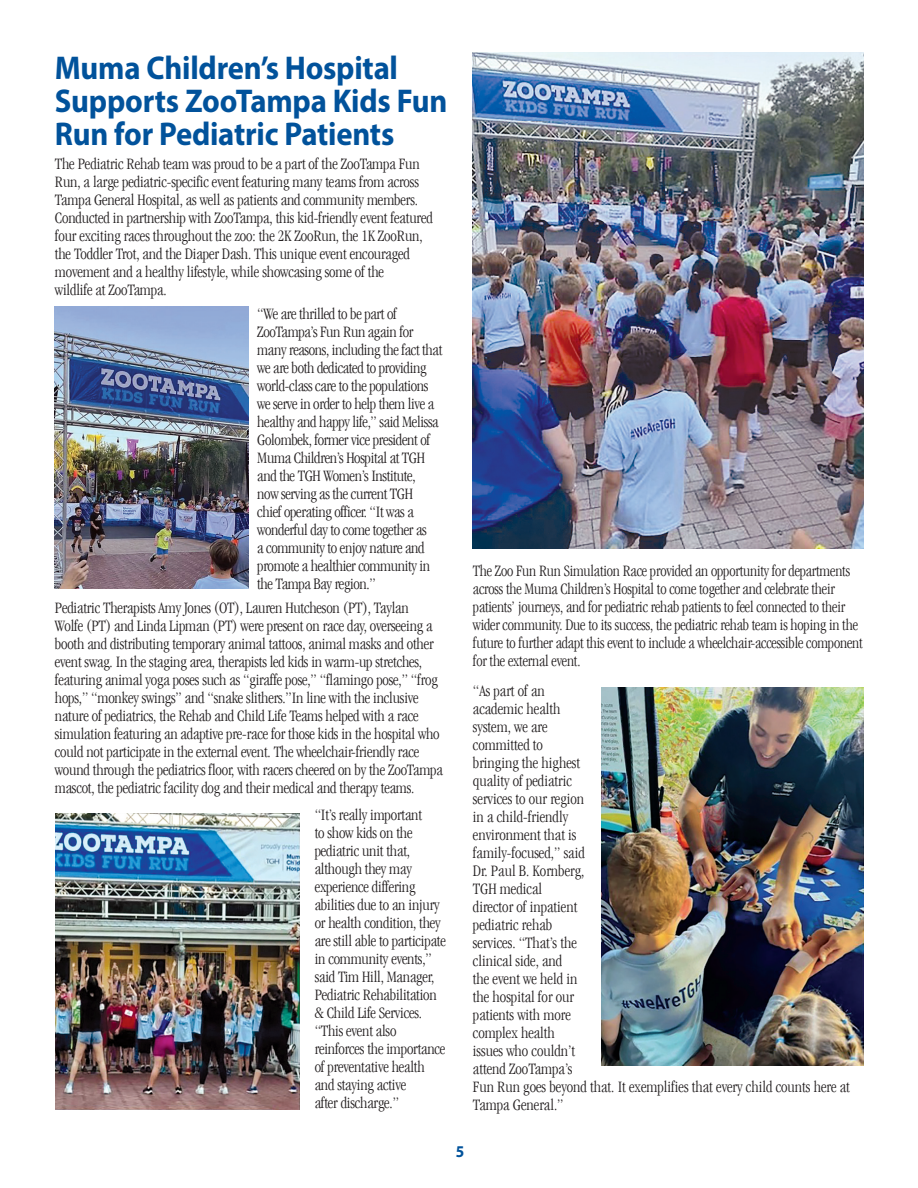
<style>
.page{position:relative;width:918px;height:1188px;background:#fff}
.page>*{position:absolute;margin:0;border:0;box-sizing:border-box;transform-origin:0 0}
.head_22-22_master{font:700 33px/33px "Myriad Pro";letter-spacing:-.005em;color:#01529b;scale:.93 1}
.txt_11-12_master{font:300 condensed 16.5px/18px "Garamond LT";letter-spacing:-.01em;color:#231f20}
.t1{font:700 16.5px "Myriad Pro";color:#01529b;scale:.93 1}
</style>
<div class="page">
<img style="left:602px;top:688px;width:261px;height:378px">
<img style="left:473px;top:52px;width:391px;height:497px">
<img style="left:55px;top:814px;width:245px;height:296px">
<img style="left:54px;top:306px;width:194px;height:283px">
<p class="head_22-22_master" style="left:55px;top:50px;width:424px">Muma Children’s Hospital<br>Supports ZooTampa Kids Fun<br>Run for Pediatric Patients</p>
<p class="txt_11-12_master" style="left:55px;top:155px;width:379px">The Pediatric Rehab team was proud to be a part of the ZooTampa Fun Run, a large pediatric-specific event featuring many teams from across Tampa General Hospital, as well as patients and community members.<br>Conducted in partnership with ZooTampa, this kid-friendly event featured four exciting races throughout the zoo: the 2K ZooRun, the 1K ZooRun, the Toddler Trot, and the Diaper Dash. This unique event encouraged movement and a healthy lifestyle, while showcasing some of the<br>wildlife at ZooTampa.</p>
<p class="txt_11-12_master" style="left:257px;top:305px;width:187px">“We are thrilled to be part of<br>ZooTampa’s Fun Run again for many reasons, including the fact that we are both dedicated to providing world-class care to the populations we serve in order to help them live a healthy and happy life,” said Melissa<br>Golombek, former vice president of<br>Muma Children’s Hospital at TGH and the TGH Women’s Institute,<br>now serving as the current TGH<br>chief operating officer. “It was a wonderful day to come together as<br>a community to enjoy nature and promote a healthier community in the Tampa Bay region.”</p>
<p class="txt_11-12_master" style="left:55px;top:599px;width:390px">Pediatric Therapists Amy Jones (OT), Lauren Hutcheson (PT), Taylan<br>Wolfe (PT) and Linda Lipman (PT) were present on race day, overseeing a booth and distributing temporary animal tattoos, animal masks and other event swag. In the staging area, therapists led kids in warm-up stretches, featuring animal yoga poses such as “giraffe pose,” “flamingo pose,” “frog hops,” “monkey swings” and “snake slithers.”In line with the inclusive nature of pediatrics, the Rehab and Child Life Teams helped with a race simulation featuring an adaptive pre-race for those kids in the hospital who could not participate in the external event. The wheelchair-friendly race wound through the pediatrics floor, with racers cheered on by the ZooTampa mascot, the pediatric facility dog and their medical and therapy teams.</p>
<p class="txt_11-12_master" style="left:315px;top:806px;width:133px">“It’s really important<br>to show kids on the pediatric unit that, although they may experience differing abilities due to an injury or health condition, they are still able to participate in community events,” said Tim Hill, Manager,<br>Pediatric Rehabilitation &amp; Child Life Services. “This event also reinforces the importance of preventative health and staying active<br>after discharge.”</p>
<p class="txt_11-12_master" style="left:473px;top:562px;width:391px">The Zoo Fun Run Simulation Race provided an opportunity for departments across the Muma Children’s Hospital to come together and celebrate their patients’ journeys, and for pediatric rehab patients to feel connected to their wider community. Due to its success, the pediatric rehab team is hoping in the future to further adapt this event to include a wheelchair-accessible component for the external event.</p>
<p class="txt_11-12_master" style="left:473px;top:682px;width:378px">“As part of an<br>academic health<br>system, we are<br>committed to<br>bringing the highest<br>quality of pediatric<br>services to our region<br>in a child-friendly<br>environment that is<br>family-focused,” said<br>Dr. Paul B. Kornberg,<br>TGH medical<br>director of inpatient<br>pediatric rehab<br>services. “That’s the<br>clinical side, and<br>the event we held in<br>the hospital for our<br>patients with more<br>complex health<br>issues who couldn’t<br>attend ZooTampa’s<br>Fun Run goes beyond that. It exemplifies that every child counts here at<br>Tampa General.”</p>
<p class="t1" style="left:456px;top:1141px;width:11px">5</p>
</div>
